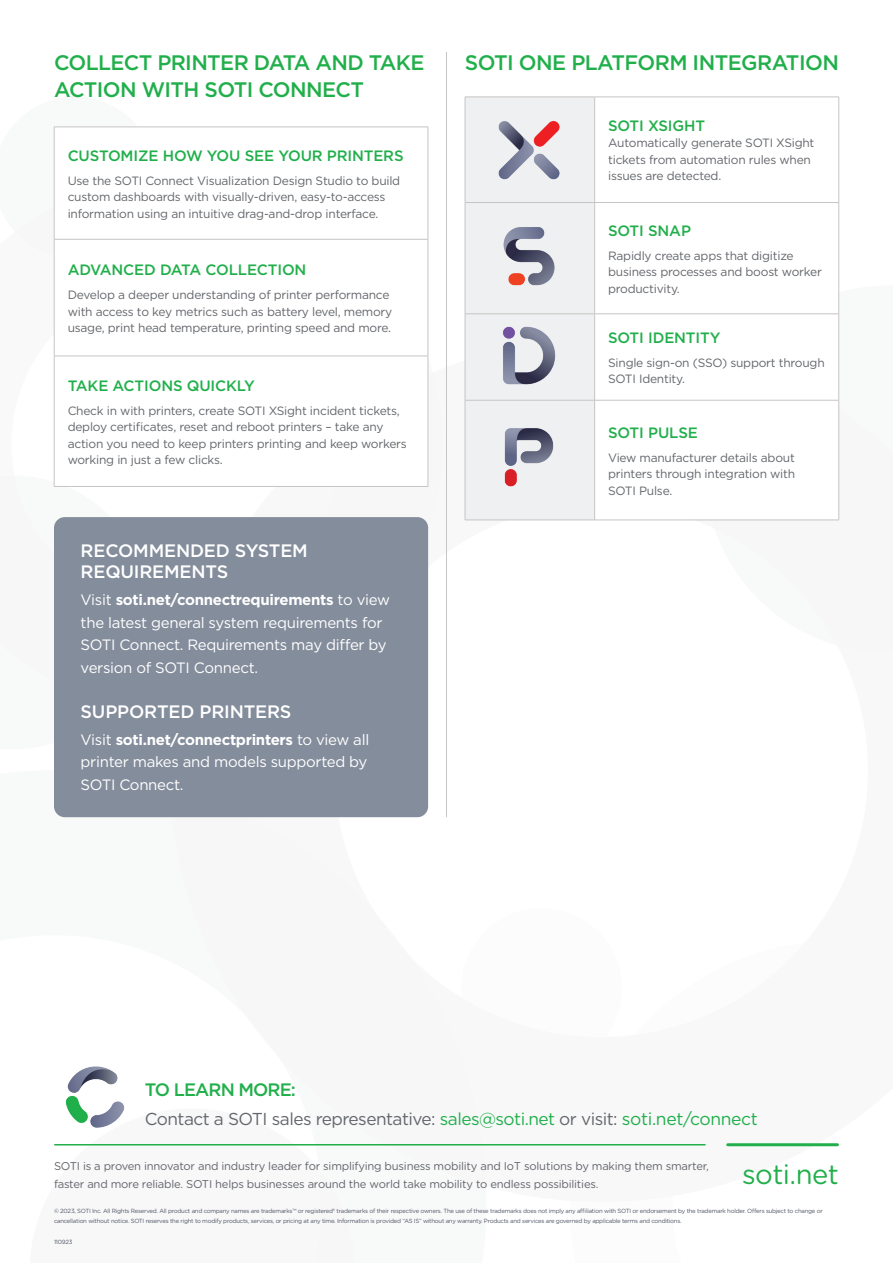
<style>
.page{position:relative;width:893px;height:1263px;background:#fff}
.page>*{position:absolute;margin:0;border:0;box-sizing:border-box;transform-origin:0 0}
.t1{font:27.45px "Gotham Rounded";letter-spacing:-.02em;color:#21af4b}
.t2{font:500 21px/27px "Gotham";letter-spacing:-.03em;color:#21af4b}
.t3{font:500 18px/21.6px "Gotham";letter-spacing:-.01em;color:#fff}
.Bullets_2_-smaller_text{font:500 18px "Gotham";letter-spacing:-.05em;color:#21af4b}
.Bullets_2_-smaller_text-2{font:17.25px "Gotham";letter-spacing:-.03em;color:#63666b}
.t4{font:15px/22.5px "Gotham";letter-spacing:-.02em;color:#fff}
.t5{font:500 15px "Gotham";letter-spacing:-.01em;color:#21af4b}
.t6{font:12px/16.5px "Gotham";letter-spacing:-.02em;color:#63666b}
.t7{font:11.25px/18.6px "Gotham Rounded";letter-spacing:-.02em;color:#62656a}
.t8{font:6px/10.5px "Gotham Rounded";letter-spacing:-.04em;color:#515667}
.s1{font-weight:700}
.s2{color:#21af4b}
.s3{font-size:17.4px;color:#21af4b}
</style>
<div class="page">
<svg style="left:54px;top:1144px;width:301px;height:2px"></svg>
<svg style="left:55px;top:128px;width:373px;height:358px"></svg>
<hr style="left:54px;top:127px;width:374px;height:1px;background:#c7c5c3">
<hr style="left:54px;top:127px;width:1px;height:112px;background:#c7c5c3">
<hr style="left:428px;top:127px;width:1px;height:112px;background:#c7c5c3">
<hr style="left:54px;top:239px;width:374px;height:1px;background:#c7c5c3">
<hr style="left:54px;top:239px;width:1px;height:117px;background:#c7c5c3">
<hr style="left:428px;top:239px;width:1px;height:117px;background:#c7c5c3">
<hr style="left:54px;top:356px;width:374px;height:1px;background:#c7c5c3">
<hr style="left:54px;top:356px;width:1px;height:130px;background:#c7c5c3">
<hr style="left:428px;top:356px;width:1px;height:130px;background:#c7c5c3">
<hr style="left:54px;top:486px;width:374px;height:1px;background:#c7c5c3">
<div style="left:54px;top:517px;width:374px;height:300px;background:#848d9c;border-radius:11px"></div>
<div style="left:466px;top:98px;width:128px;height:422px;background:#eef0f1"></div>
<svg style="left:595px;top:203px;width:243px;height:317px"></svg>
<hr style="left:465px;top:97px;width:130px;height:1px;background:#c7c5c3">
<hr style="left:465px;top:97px;width:1px;height:105px;background:#c7c5c3">
<hr style="left:465px;top:202px;width:1px;height:112px;background:#c7c5c3">
<hr style="left:465px;top:314px;width:1px;height:86px;background:#c7c5c3">
<hr style="left:465px;top:400px;width:1px;height:120px;background:#c7c5c3">
<hr style="left:465px;top:202px;width:130px;height:1px;background:#c7c5c3">
<hr style="left:465px;top:314px;width:130px;height:1px;background:#c7c5c3">
<hr style="left:465px;top:400px;width:130px;height:1px;background:#c7c5c3">
<hr style="left:465px;top:520px;width:130px;height:1px;background:#c7c5c3">
<hr style="left:595px;top:97px;width:244px;height:1px;background:#c7c5c3">
<hr style="left:838px;top:97px;width:1px;height:105px;background:#c7c5c3">
<hr style="left:595px;top:202px;width:244px;height:1px;background:#c7c5c3">
<hr style="left:838px;top:203px;width:1px;height:111px;background:#c7c5c3">
<hr style="left:595px;top:314px;width:244px;height:1px;background:#c7c5c3">
<hr style="left:838px;top:314px;width:1px;height:86px;background:#c7c5c3">
<hr style="left:594px;top:97px;width:1px;height:105px;background:#c7c5c3">
<hr style="left:594px;top:203px;width:1px;height:111px;background:#c7c5c3">
<hr style="left:594px;top:314px;width:1px;height:86px;background:#c7c5c3">
<hr style="left:595px;top:400px;width:244px;height:1px;background:#c7c5c3">
<hr style="left:838px;top:400px;width:1px;height:120px;background:#c7c5c3">
<hr style="left:595px;top:520px;width:244px;height:1px;background:#c7c5c3">
<hr style="left:594px;top:400px;width:1px;height:120px;background:#c7c5c3">
<img style="left:491px;top:217px;width:77px;height:77px">
<img style="left:491px;top:317px;width:77px;height:77px">
<img style="left:491px;top:419px;width:77px;height:77px">
<hr style="left:446px;top:52px;width:1px;height:765px;background:#c7c5c3">
<img style="left:65px;top:1066px;width:59px;height:62px">
<hr style="left:55px;top:1144px;width:650px;height:1px;background:#21af4b">
<hr style="left:728px;top:1143px;width:109px;height:3px;background:#21af4b">
<img style="left:491px;top:111px;width:77px;height:77px">
<p class="t2" style="left:54px;top:49px;width:372px">COLLECT PRINTER DATA AND TAKE<br>ACTION WITH SOTI CONNECT</p>
<p class="t5" style="left:68px;top:146px;width:337px">CUSTOMIZE HOW YOU SEE YOUR PRINTERS</p>
<p class="t6" style="left:68px;top:172px;width:334px">Use the SOTI Connect Visualization Design Studio to build custom dashboards with visually-driven, easy-to-access information using an intuitive drag-and-drop interface.</p>
<p class="t5" style="left:68px;top:260px;width:240px">ADVANCED DATA COLLECTION</p>
<p class="t6" style="left:68px;top:286px;width:326px">Develop a deeper understanding of printer performance with access to key metrics such as battery level, memory usage, print head temperature, printing speed and more.</p>
<p class="t5" style="left:68px;top:375px;width:189px">TAKE ACTIONS QUICKLY</p>
<p class="t6" style="left:68px;top:402px;width:341px">Check in with printers, create SOTI XSight incident tickets, deploy certificates, reset and reboot printers – take any action you need to keep printers printing and keep workers working in just a few clicks.</p>
<p class="t3" style="left:81px;top:539px;width:229px">RECOMMENDED SYSTEM<br>REQUIREMENTS</p>
<p class="t4" style="left:81px;top:588px;width:311px">Visit <span class="s1">soti.net/connectrequirements</span> to view the latest general system requirements for SOTI Connect. Requirements may differ by version of SOTI Connect.</p>
<p class="t3" style="left:81px;top:700px;width:212px">SUPPORTED PRINTERS</p>
<p class="t4" style="left:81px;top:728px;width:290px">Visit <span class="s1">soti.net/connectprinters</span> to view all printer makes and models supported by<br>SOTI Connect.</p>
<p class="t2" style="left:465px;top:49px;width:376px">SOTI ONE PLATFORM INTEGRATION</p>
<p class="t5" style="left:608px;top:116px;width:98px">SOTI XSIGHT</p>
<p class="t6" style="left:608px;top:135px;width:208px">Automatically generate SOTI XSight tickets from automation rules when issues are detected.</p>
<p class="t5" style="left:608px;top:221px;width:84px">SOTI SNAP</p>
<p class="t6" style="left:608px;top:247px;width:215px">Rapidly create apps that digitize business processes and boost worker productivity.</p>
<p class="t5" style="left:608px;top:328px;width:114px">SOTI IDENTITY</p>
<p class="t6" style="left:608px;top:354px;width:218px">Single sign-on (SSO) support through<br>SOTI Identity.</p>
<p class="t5" style="left:608px;top:422px;width:91px">SOTI PULSE</p>
<p class="t6" style="left:608px;top:449px;width:189px;text-align:justify">View manufacturer details about printers through integration with SOTI Pulse.</p>
<p class="Bullets_2_-smaller_text" style="left:145px;top:1078px;width:153px">TO LEARN MORE:</p>
<p class="Bullets_2_-smaller_text-2" style="left:145px;top:1108px;width:615px">Contact a SOTI sales representative: <span class="s2">sales@soti.net</span> or visit: <span class="s3">soti.net/connect</span></p>
<p class="t7" style="left:54px;top:1156px;width:656px">SOTI is a proven innovator and industry leader for simplifying business mobility and IoT solutions by making them smarter, faster and more reliable. SOTI helps businesses around the world take mobility to endless possibilities.</p>
<p class="t1" style="left:742px;top:1155px;width:98px">soti.net</p>
<p class="t8" style="left:54px;top:1205px;width:770px">© 2023, SOTI Inc. All Rights Reserved. All product and company names are trademarks™ or registered® trademarks of their respective owners. The use of these trademarks does not imply any affiliation with SOTI or endorsement by the trademark holder. Offers subject to change or cancellation without notice. SOTI reserves the right to modify products, services, or pricing at any time. Information is provided “AS IS” without any warranty. Products and services are governed by applicable terms and conditions.</p>
<p class="t8" style="left:54px;top:1237px;width:20px">110923</p>
</div>
